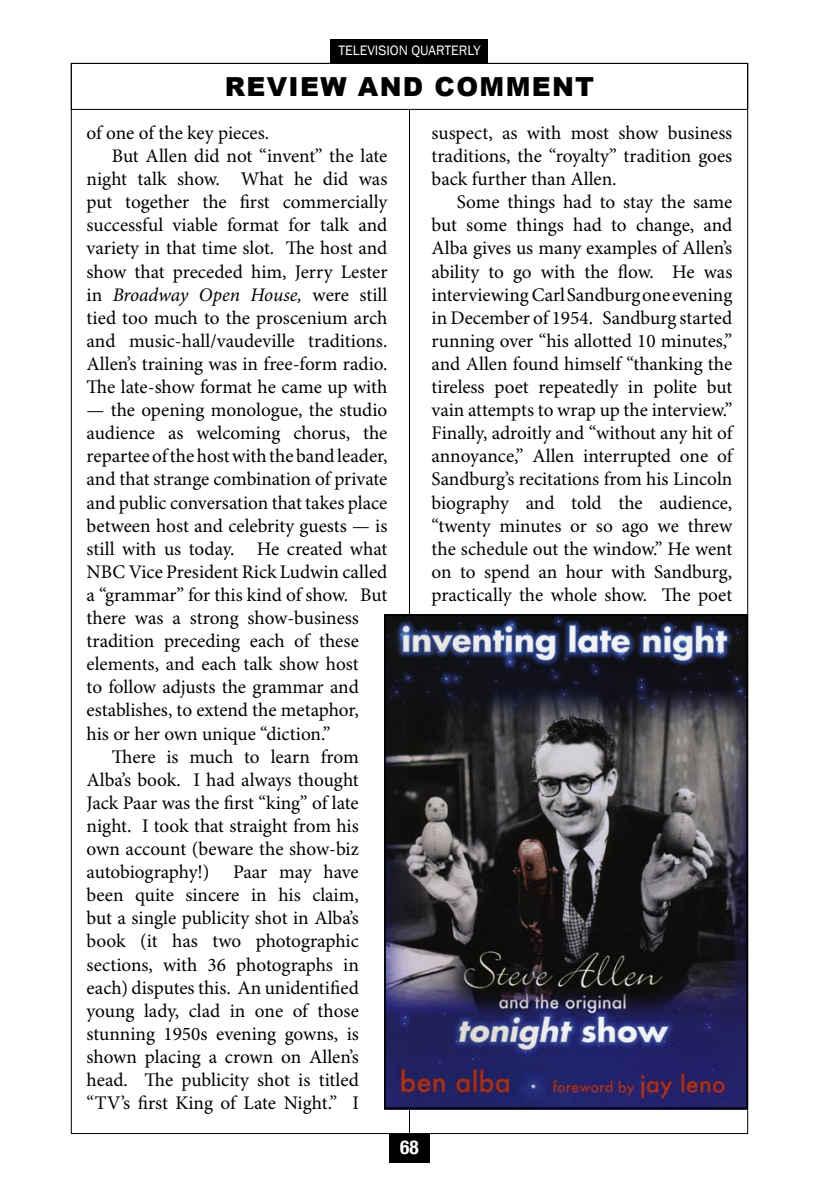
<style>
.page{position:relative;width:819px;height:1197px;background:#fff}
.page>*{position:absolute;margin:0;border:0;box-sizing:border-box;transform-origin:0 0}
.t1{font:900 26.25px "Arial";letter-spacing:.05em;color:#000}
.body{font:19.25px/23.1px "Minion Pro";color:#000;text-align:justify}
.t2{font:700 condensed 19.25px "Helvetica Neue";color:#fff}
.t3{font:14px "Franklin Gothic";color:#fff}
.s1{font-style:italic}
</style>
<div class="page">
<hr style="left:409px;top:110px;width:1px;height:1024px;background:#000">
<div style="left:71px;top:63px;width:677px;height:47px;border:1px solid #000"></div>
<div style="left:331px;top:39px;width:157px;height:24px;background:#000"></div>
<div style="left:389px;top:1134px;width:41px;height:28px;background:#000"></div>
<img style="left:387px;top:617px;width:358px;height:489px">
<div style="left:384px;top:614px;width:364px;height:495px;border:2px solid #000"></div>
<p class="t3" style="left:338px;top:42px;width:144px">TELEVISION QUARTERLY</p>
<h1 class="t1" style="left:225px;top:72px;width:371px">REVIEW AND COMMENT</h1>
<p class="body" style="left:87px;top:122px;width:184px">of one of the key pieces.</p>
<p class="body" style="left:87px;top:145px;width:302px;text-indent:25px">But Allen did not “invent” the late night talk show. What he did was put together the first commercially successful viable format for talk and variety in that time slot. The host and show that preceded him, Jerry Lester in <span class="s1">Broadway Open House,</span> were still tied too much to the proscenium arch and music-hall/vaudeville traditions.<br>Allen’s training was in free-form radio.<br>The late-show format he came up with</p>
<p class="body" style="left:87px;top:399px;width:302px;text-align:left">— the opening monologue, the studio audience as welcoming chorus, the repartee of the host with the band leader, and that strange combination of private and public conversation that takes place between host and celebrity guests — is still with us today. He created what NBC Vice President Rick Ludwin called a “grammar” for this kind of show. But there was a strong show-business tradition preceding each of these elements, and each talk show host<br>to follow adjusts the grammar and establishes, to extend the metaphor,<br>his or her own unique “diction.”</p>
<p class="body" style="left:87px;top:746px;width:274px;text-indent:25px">There is much to learn from Alba’s book. I had always thought Jack Paar was the first “king” of late night. I took that straight from his own account (beware the show-biz autobiography!) Paar may have been quite sincere in his claim, but a single publicity shot in Alba’s book (it has two photographic sections, with 36 photographs in each) disputes this. An unidentified young lady, clad in one of those stunning 1950s evening gowns, is shown placing a crown on Allen’s head. The publicity shot is titled “TV’s first King of Late Night.” I</p>
<p class="t2" style="left:400px;top:1136px;width:20px">68</p>
<p class="body" style="left:432px;top:122px;width:302px">suspect, as with most show business traditions, the “royalty” tradition goes back further than Allen.</p>
<p class="body" style="left:432px;top:191px;width:302px;text-indent:25px">Some things had to stay the same but some things had to change, and Alba gives us many examples of Allen’s ability to go with the flow. He was interviewing Carl Sandburg one evening in December of 1954. Sandburg started running over “his allotted 10 minutes,” and Allen found himself “thanking the tireless poet repeatedly in polite but vain attempts to wrap up the interview.” Finally, adroitly and “without any hit of annoyance,” Allen interrupted one of Sandburg’s recitations from his Lincoln biography and told the audience, “twenty minutes or so ago we threw the schedule out the window.” He went on to spend an hour with Sandburg, practically the whole show. The poet</p>
</div>
